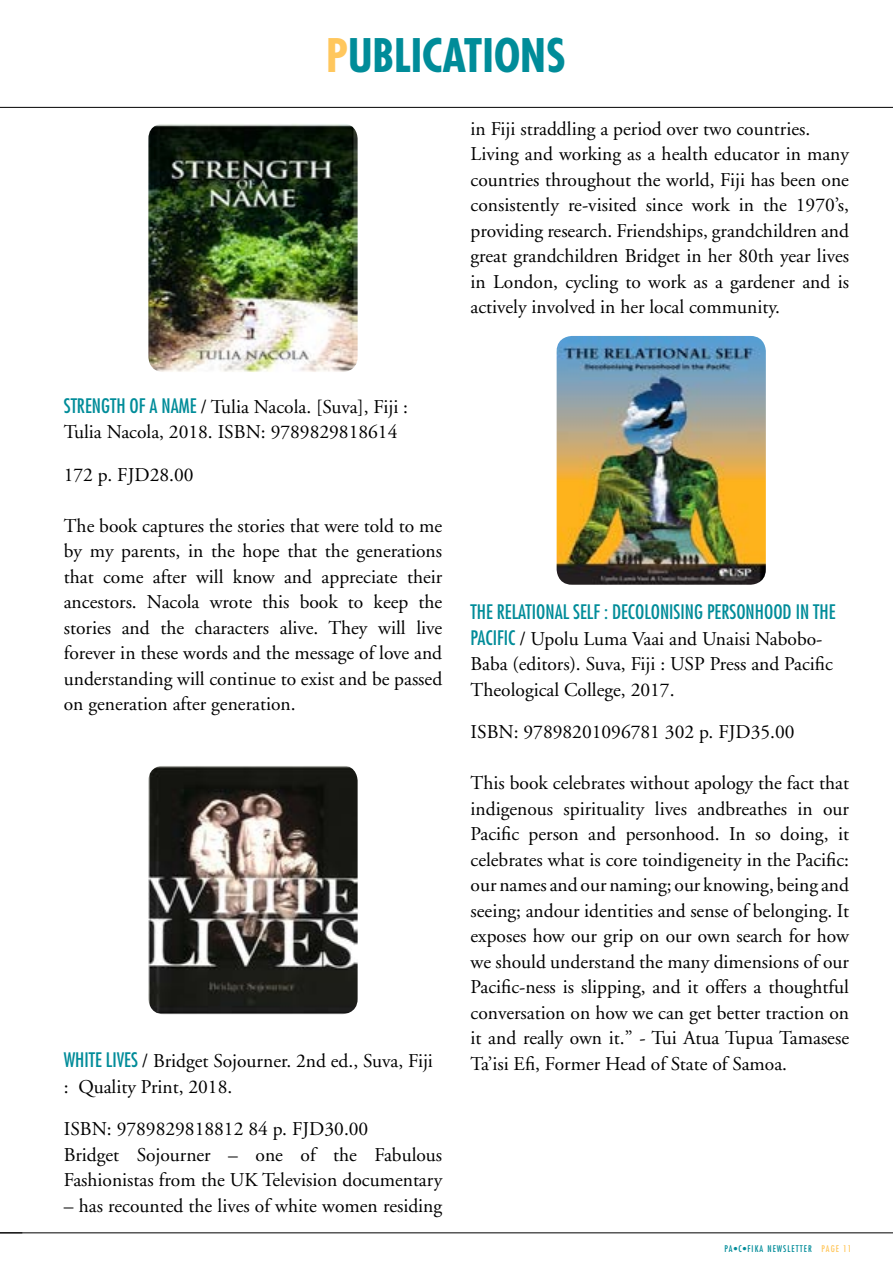
<style>
.page{position:relative;width:893px;height:1263px;background:#fff}
.page>*{position:absolute;margin:0;border:0;box-sizing:border-box;transform-origin:0 0}
.t1{font:700 condensed 45px "Futura";color:#008c99}
.t2{font:19.5px/25.5px "Adobe Garamond";color:#000}
.t3{font:condensed 19.5px "Futura";color:#008c99}
.t4{font:condensed 9px "Futura";letter-spacing:.12em;color:#008c99}
.s1{color:#ffc75d}
.s2{font-family:"Futura";font-stretch:condensed;color:#008c99}
</style>
<div class="page">
<img style="left:148px;top:124px;width:210px;height:248px">
<img style="left:148px;top:766px;width:210px;height:248px">
<img style="left:557px;top:336px;width:209px;height:249px">
<hr style="left:0;top:107px;width:893px;height:1px;background:#000">
<hr style="left:0;top:1232px;width:893px;height:1px;background:#000">
<h1 class="t1" style="left:326px;top:26px;width:241px"><span class="s1">P</span>UBLICATIONS</h1>
<p class="t2" style="left:471px;top:116px;width:380px">in Fiji straddling a period over two countries.<br>Living and working as a health educator in many countries throughout the world, Fiji has been one consistently re-visited since work in the 1970’s, providing research. Friendships, grandchildren and great grandchildren Bridget in her 80th year lives in London, cycling to work as a gardener and is actively involved in her local community.</p>
<p class="t2" style="left:64px;top:394px;width:346px;text-indent:53px"><span class="s2">H OF A NAME</span> / Tulia Nacola. [Suva], Fiji :<br>Tulia Nacola, 2018. ISBN: 9789829818614</p>
<p class="t2" style="left:64px;top:462px;width:131px">172 p. FJD28.00</p>
<p class="t2" style="left:64px;top:513px;width:380px;text-align:justify">The book captures the stories that were told to me by my parents, in the hope that the generations that come after will know and appreciate their ancestors. Nacola wrote this book to keep the stories and the characters alive. They will live forever in these words and the message of love and understanding will continue to exist and be passed on generation after generation.</p>
<p class="t3" style="left:64px;top:393px;width:16px">STRENGT</p>
<p class="t2" style="left:64px;top:1049px;width:371px"><span class="s2">WHITE LIVES</span> / Bridget Sojourner. 2nd ed., Suva, Fiji : Quality Print, 2018.</p>
<p class="t2" style="left:64px;top:1117px;width:380px">ISBN: 9789829818812 84 p. FJD30.00<br>Bridget Sojourner – one of the Fabulous<br>Fashionistas from the UK Television documentary</p>
<p class="t2" style="left:64px;top:1193px;width:380px">– has recounted the lives of white women residing</p>
<p class="t3" style="left:471px;top:600px;width:34px">THE RELATI</p>
<p class="t3" style="left:536px;top:600px;width:132px">ONAL SELF : DECOLONISING</p>
<p class="t3" style="left:707px;top:600px;width:129px">PERSONHOOD IN THE</p>
<p class="t3" style="left:471px;top:625px;width:15px">PACIFIC</p>
<p class="t2" style="left:471px;top:626px;width:364px;text-indent:49px">/ Upolu Luma Vaai and Unaisi Nabobo-<br>Baba (editors). Suva, Fiji : USP Press and Pacific<br>Theological College, 2017.</p>
<p class="t2" style="left:471px;top:720px;width:326px">ISBN: 97898201096781 302 p. FJD35.00</p>
<p class="t2" style="left:471px;top:771px;width:380px;text-align:justify">This book celebrates without apology the fact that indigenous spirituality lives andbreathes in our Pacific person and personhood. In so doing, it celebrates what is core toindigeneity in the Pacific: our names and our naming; our knowing, being and seeing; andour identities and sense of belonging. It exposes how our grip on our own search for how we should understand the many dimensions of our Pacific-ness is slipping, and it offers a thoughtful conversation on how we can get better traction on it and really own it.” - Tui Atua Tupua Tamasese Ta’isi Efi, Former Head of State of Samoa.</p>
<p class="t4" style="left:725px;top:1243px;width:128px">PA•C•FIKA NEWSLETTER <span class="s1">PAGE 11</span></p>
</div>
